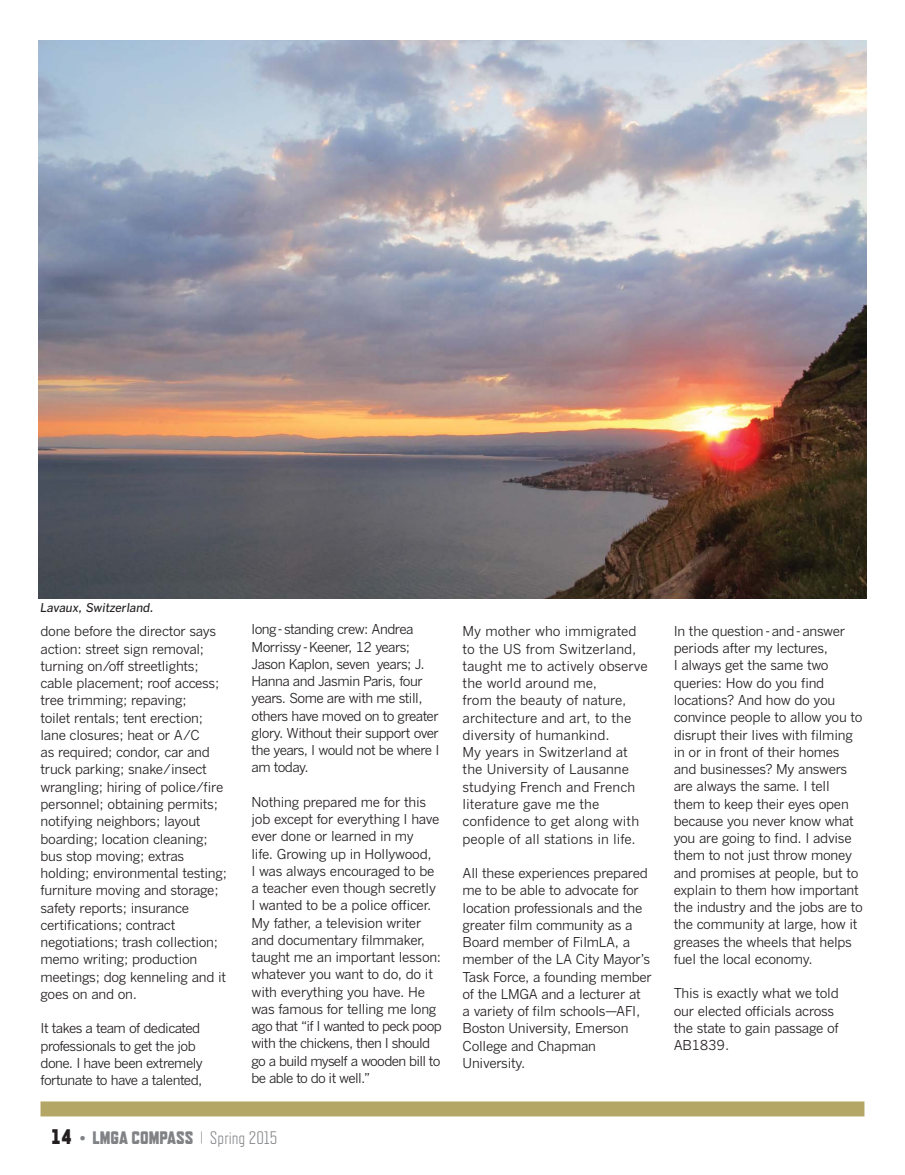
<style>
.page{position:relative;width:905px;height:1175px;background:#fff}
.page>*{position:absolute;margin:0;border:0;box-sizing:border-box;transform-origin:0 0}
.t1{font:800 18px "Refrigerator Deluxe";color:#808285}
.t2{font:13.5px/17.2px "Benton Gothic Tab";letter-spacing:-.02em;color:#231f20}
.t3{font:13.5px/17.2px "Benton Gothic Tab";letter-spacing:-.04em;color:#231f20}
.t4{font:13.5px/17.2px "Benton Gothic Tab";color:#231f20}
.t5{font:italic 500 12px "Benton Gothic Tab";letter-spacing:-.01em;color:#231f20}
.s1{font-size:21px;color:#231f20}
.s2{font-weight:300}
</style>
<div class="page">
<img style="left:38px;top:40px;width:828px;height:558px">
<div style="left:40px;top:1101px;width:824px;height:15px;background:#b4a765"></div>
<p class="t5" style="left:40px;top:600px;width:115px">Lavaux, Switzerland.</p>
<p class="t2" style="left:40px;top:622px;width:188px">done before the director says action: street sign removal; turning on/off streetlights; cable placement; roof access; tree trimming; repaving;<br>toilet rentals; tent erection; lane closures; heat or A/C<br>as required; condor, car and truck parking; snake/insect wrangling; hiring of police/fire personnel; obtaining permits; notifying neighbors; layout boarding; location cleaning; bus stop moving; extras holding; environmental testing; furniture moving and storage; safety reports; insurance certifications; contract negotiations; trash collection; memo writing; production meetings; dog kenneling and it goes on and on.</p>
<p class="t3" style="left:40px;top:1019px;width:164px">It takes a team of dedicated professionals to get the job done. I have been extremely fortunate to have a talented,</p>
<p class="t3" style="left:251px;top:620px;width:189px">long-standing crew: Andrea<br>Morrissy-Keener, 12 years;<br>Jason Kaplon, seven years; J.<br>Hanna and Jasmin Paris, four years. Some are with me still, others have moved on to greater glory. Without their support over the years, I would not be where I am today.</p>
<p class="t2" style="left:251px;top:793px;width:192px">Nothing prepared me for this job except for everything I have ever done or learned in my<br>life. Growing up in Hollywood,<br>I was always encouraged to be a teacher even though secretly<br>I wanted to be a police officer.<br>My father, a television writer and documentary filmmaker, taught me an important lesson: whatever you want to do, do it with everything you have. He was famous for telling me long ago that “if I wanted to peck poop with the chickens, then I should go a build myself a wooden bill to be able to do it well.”</p>
<h1 class="t1" style="left:52px;top:1127px;width:227px"><span class="s1">14</span> <sup>•</sup> LMGA COMPASS <sup>|</sup> <span class="s2">Spring 2015</span></h1>
<p class="t4" style="left:462px;top:622px;width:187px">My mother who immigrated to the US from Switzerland, taught me to actively observe the world around me,<br>from the beauty of nature, architecture and art, to the diversity of humankind.<br>My years in Switzerland at the University of Lausanne studying French and French literature gave me the confidence to get along with people of all stations in life.</p>
<p class="t2" style="left:462px;top:864px;width:191px">All these experiences prepared me to be able to advocate for location professionals and the greater film community as a<br>Board member of FilmLA, a member of the LA City Mayor’s<br>Task Force, a founding member of the LMGA and a lecturer at<br>a variety of film schools—AFI,<br>Boston University, Emerson<br>College and Chapman<br>University.</p>
<p class="t2" style="left:673px;top:622px;width:191px">In the question-and-answer periods after my lectures,<br>I always get the same two queries: How do you find locations? And how do you convince people to allow you to disrupt their lives with filming in or in front of their homes and businesses? My answers are always the same. I tell them to keep their eyes open because you never know what you are going to find. I advise them to not just throw money and promises at people, but to explain to them how important the industry and the jobs are to the community at large, how it greases the wheels that helps fuel the local economy.</p>
<p class="t2" style="left:673px;top:984px;width:166px">This is exactly what we told our elected officials across the state to gain passage of<br>AB1839.</p>
</div>
